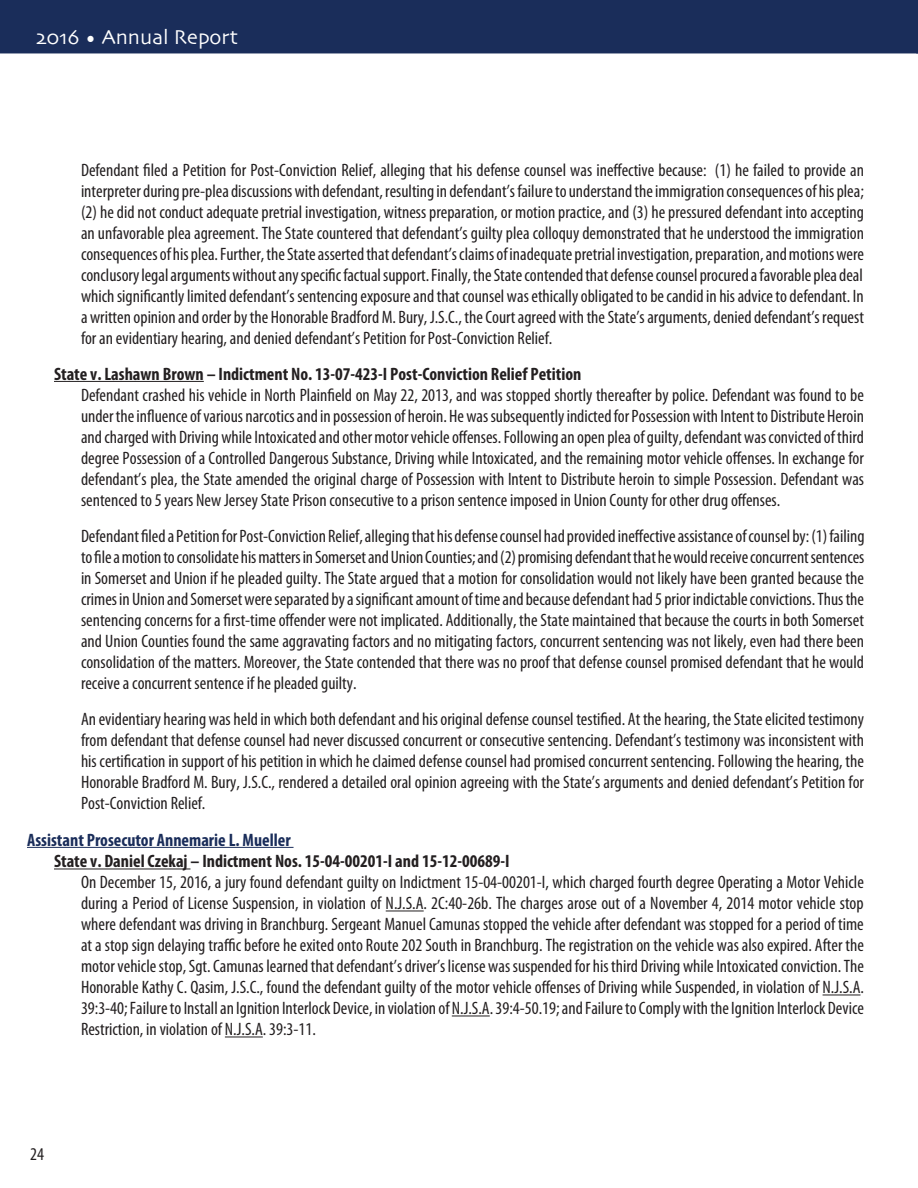
<style>
.page{position:relative;width:918px;height:1188px;background:#fff}
.page>*{position:absolute;margin:0;border:0;box-sizing:border-box;transform-origin:0 0}
.t1{font:21px "Skia";color:#fff}
.t2{font:condensed 18px/21px "Myriad Pro";color:#231f20;text-align:justify}
.t3{font:700 condensed 18px "Myriad Pro";color:#231f20}
.t4{font:700 condensed 18px "Myriad Pro";color:#1a2d5a}
</style>
<div class="page">
<div style="left:0;top:0;width:918px;height:53px;background:#1a2d5a"></div>
<hr style="left:54px;top:381px;width:150px;height:1px;background:#231f20">
<hr style="left:27px;top:847px;width:267px;height:1px;background:#1a2d5a">
<hr style="left:54px;top:869px;width:136px;height:1px;background:#231f20">
<hr style="left:386px;top:911px;width:38px;height:1px;background:#231f20">
<hr style="left:823px;top:995px;width:38px;height:1px;background:#231f20">
<hr style="left:452px;top:1016px;width:38px;height:1px;background:#231f20">
<hr style="left:225px;top:1037px;width:38px;height:1px;background:#231f20">
<p class="t1" style="left:36px;top:24px;width:204px">2016 • Annual Report</p>
<p class="t2" style="left:81px;top:159px;width:785px">Defendant filed a Petition for Post-Conviction Relief, alleging that his defense counsel was ineffective because: (1) he failed to provide an interpreter during pre-plea discussions with defendant, resulting in defendant’s failure to understand the immigration consequences of his plea; (2) he did not conduct adequate pretrial investigation, witness preparation, or motion practice, and (3) he pressured defendant into accepting an unfavorable plea agreement. The State countered that defendant’s guilty plea colloquy demonstrated that he understood the immigration consequences of his plea. Further, the State asserted that defendant’s claims of inadequate pretrial investigation, preparation, and motions were conclusory legal arguments without any specific factual support. Finally, the State contended that defense counsel procured a favorable plea deal which significantly limited defendant’s sentencing exposure and that counsel was ethically obligated to be candid in his advice to defendant. In a written opinion and order by the Honorable Bradford M. Bury, J.S.C., the Court agreed with the State’s arguments, denied defendant’s request for an evidentiary hearing, and denied defendant’s Petition for Post-Conviction Relief.</p>
<p class="t3" style="left:54px;top:362px;width:529px">State v. Lashawn Brown – Indictment No. 13-07-423-I Post-Conviction Relief Petition</p>
<p class="t2" style="left:81px;top:385px;width:785px">Defendant crashed his vehicle in North Plainfield on May 22, 2013, and was stopped shortly thereafter by police. Defendant was found to be under the influence of various narcotics and in possession of heroin. He was subsequently indicted for Possession with Intent to Distribute Heroin and charged with Driving while Intoxicated and other motor vehicle offenses. Following an open plea of guilty, defendant was convicted of third degree Possession of a Controlled Dangerous Substance, Driving while Intoxicated, and the remaining motor vehicle offenses. In exchange for defendant’s plea, the State amended the original charge of Possession with Intent to Distribute heroin to simple Possession. Defendant was sentenced to 5 years New Jersey State Prison consecutive to a prison sentence imposed in Union County for other drug offenses.</p>
<p class="t2" style="left:81px;top:526px;width:785px">Defendant filed a Petition for Post-Conviction Relief, alleging that his defense counsel had provided ineffective assistance of counsel by: (1) failing to file a motion to consolidate his matters in Somerset and Union Counties; and (2) promising defendant that he would receive concurrent sentences in Somerset and Union if he pleaded guilty. The State argued that a motion for consolidation would not likely have been granted because the crimes in Union and Somerset were separated by a significant amount of time and because defendant had 5 prior indictable convictions. Thus the sentencing concerns for a first-time offender were not implicated. Additionally, the State maintained that because the courts in both Somerset and Union Counties found the same aggravating factors and no mitigating factors, concurrent sentencing was not likely, even had there been consolidation of the matters. Moreover, the State contended that there was no proof that defense counsel promised defendant that he would receive a concurrent sentence if he pleaded guilty.</p>
<p class="t2" style="left:81px;top:709px;width:785px">An evidentiary hearing was held in which both defendant and his original defense counsel testified. At the hearing, the State elicited testimony from defendant that defense counsel had never discussed concurrent or consecutive sentencing. Defendant’s testimony was inconsistent with his certification in support of his petition in which he claimed defense counsel had promised concurrent sentencing. Following the hearing, the Honorable Bradford M. Bury, J.S.C., rendered a detailed oral opinion agreeing with the State’s arguments and denied defendant’s Petition for Post-Conviction Relief.</p>
<p class="t4" style="left:27px;top:829px;width:265px">Assistant Prosecutor Annemarie L. Mueller</p>
<p class="t3" style="left:54px;top:850px;width:457px">State v. Daniel Czekaj – Indictment Nos. 15-04-00201-I and 15-12-00689-I</p>
<p class="t2" style="left:81px;top:872px;width:785px">On December 15, 2016, a jury found defendant guilty on Indictment 15-04-00201-I, which charged fourth degree Operating a Motor Vehicle during a Period of License Suspension, in violation of N.J.S.A. 2C:40-26b. The charges arose out of a November 4, 2014 motor vehicle stop where defendant was driving in Branchburg. Sergeant Manuel Camunas stopped the vehicle after defendant was stopped for a period of time at a stop sign delaying traffic before he exited onto Route 202 South in Branchburg. The registration on the vehicle was also expired. After the motor vehicle stop, Sgt. Camunas learned that defendant’s driver’s license was suspended for his third Driving while Intoxicated conviction. The Honorable Kathy C. Qasim, J.S.C., found the defendant guilty of the motor vehicle offenses of Driving while Suspended, in violation of N.J.S.A.<br>39:3-40; Failure to Install an Ignition Interlock Device, in violation of N.J.S.A. 39:4-50.19; and Failure to Comply with the Ignition Interlock Device Restriction, in violation of N.J.S.A. 39:3-11.</p>
<p class="t2" style="left:30px;top:1144px;width:15px">24</p>
</div>
